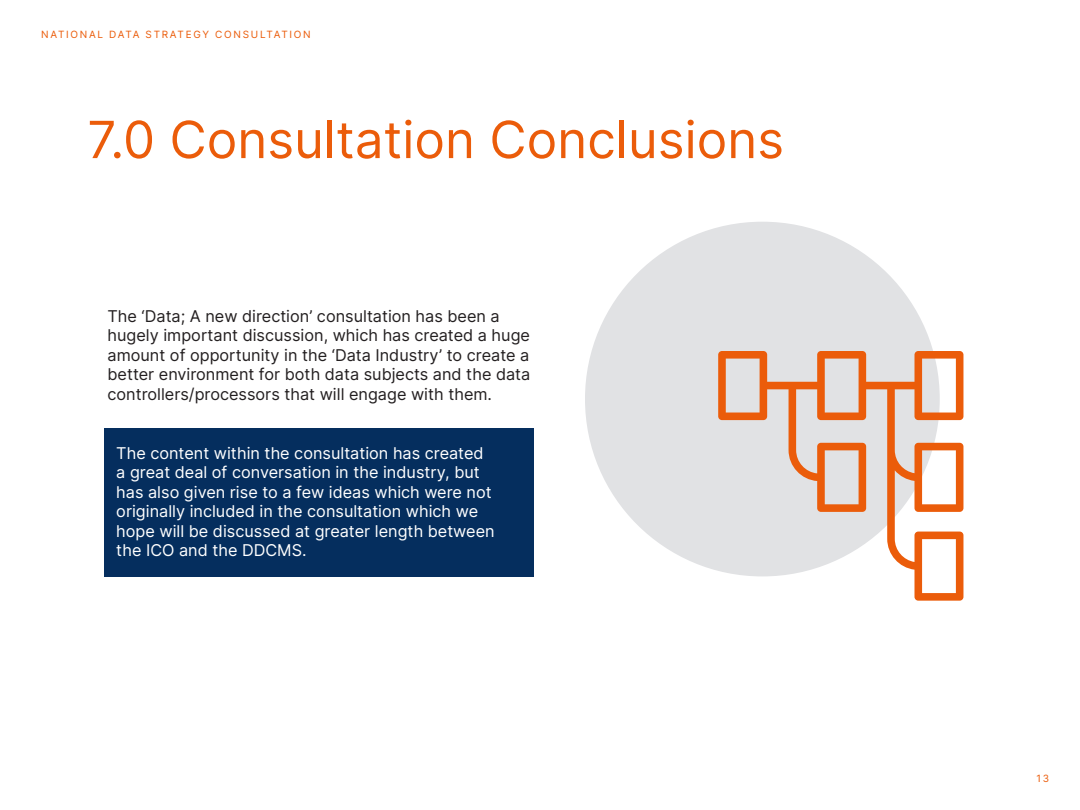
<style>
.page{position:relative;width:1080px;height:810px;background:#fff}
.page>*{position:absolute;margin:0;border:0;box-sizing:border-box;transform-origin:0 0}
.t1{font:51.25px "Inter";color:#eb5c0a}
.t2{font:16.25px/19.5px "Inter";color:#231f20}
.t3{font:16.25px/19.5px "Inter";color:#fff}
.t4{font:10px "Inter";letter-spacing:.17em;color:#eb5c0a}
</style>
<div class="page">
<div style="left:104px;top:428px;width:430px;height:148px;background:#052e5e"></div>
<div style="left:585px;top:222px;width:355px;height:354px;background:#e1e2e4;border-radius:50%"></div>
<svg style="left:718px;top:351px;width:245px;height:250px"></svg>
<p class="t4" style="left:41px;top:27px;width:271px">NATIONAL DATA STRATEGY CONSULTATION</p>
<p class="t1" style="left:87px;top:102px;width:698px">7.0 Consultation Conclusions</p>
<p class="t2" style="left:108px;top:306px;width:424px">The ‘Data; A new direction’ consultation has been a hugely important discussion, which has created a huge amount of opportunity in the ‘Data Industry’ to create a better environment for both data subjects and the data controllers/processors that will engage with them.</p>
<p class="t3" style="left:116px;top:443px;width:380px">The content within the consultation has created a great deal of conversation in the industry, but has also given rise to a few ideas which were not originally included in the consultation which we hope will be discussed at greater length between the ICO and the DDCMS.</p>
<p class="t4" style="left:1037px;top:771px;width:14px">13</p>
</div>
